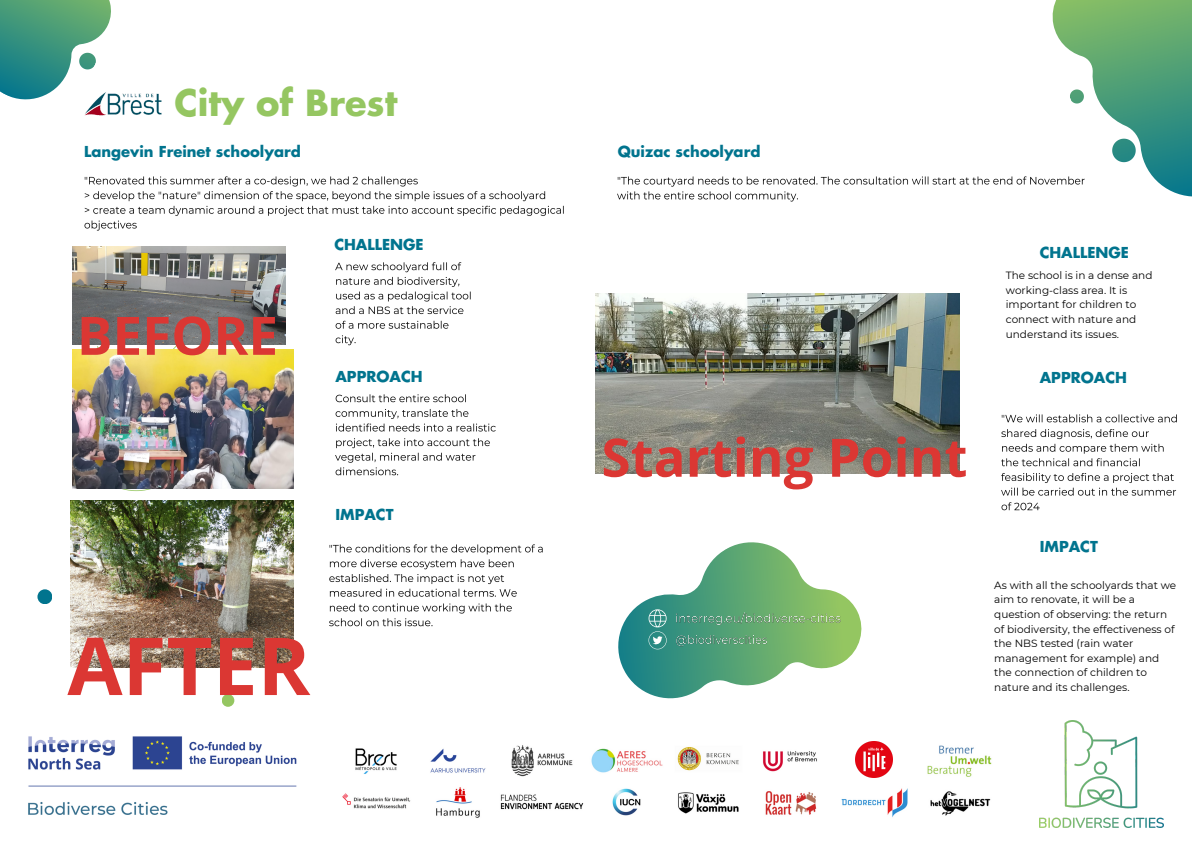
<style>
.page{position:relative;width:1192px;height:842px;background:#fff}
.page>*{position:absolute;margin:0;border:0;box-sizing:border-box;transform-origin:0 0}
.t1{font:700 80px "Open Sans";color:#db3733}
.t2{font:700 53px "Open Sans";color:#db3733}
.t3{font:700 35.25px "Futura LT Pro";color:#95c661}
.t4{font:700 14.75px "Futura LT Pro";color:#01748e}
.t5{font:10.5px/14.6px "Montserrat";color:#000}
</style>
<div class="page">
<svg style="left:618px;top:542px;width:244px;height:157px"></svg>
<svg style="left:1052px;top:0;width:140px;height:197px"></svg>
<div style="left:222px;top:694px;width:12px;height:13px;background:#95c661;border-radius:50%"></div>
<img style="left:676px;top:611px;width:166px;height:16px">
<svg style="left:649px;top:609px;width:18px;height:40px"></svg>
<img style="left:675px;top:633px;width:93px;height:15px">
<img style="left:342px;top:745px;width:321px;height:73px">
<img style="left:28px;top:736px;width:269px;height:79px">
<svg style="left:84px;top:488px;width:105px;height:3px"></svg>
<svg style="left:84px;top:345px;width:105px;height:5px"></svg>
<div style="left:37px;top:589px;width:15px;height:15px;background:#01748e;border-radius:50%"></div>
<img style="left:677px;top:745px;width:315px;height:72px">
<img style="left:1040px;top:720px;width:123px;height:107px">
<svg style="left:0;top:0;width:111px;height:100px"></svg>
<img style="left:84px;top:92px;width:78px;height:24px">
<img style="left:73px;top:247px;width:213px;height:98px">
<img style="left:73px;top:350px;width:221px;height:138px">
<img style="left:71px;top:500px;width:223px;height:167px">
<img style="left:596px;top:293px;width:364px;height:180px">
<img style="left:329px;top:544px;width:214px;height:83px">
<img style="left:335px;top:394px;width:161px;height:82px">
<img style="left:335px;top:262px;width:136px;height:84px">
<img style="left:1001px;top:414px;width:176px;height:97px">
<img style="left:84px;top:176px;width:480px;height:55px">
<img style="left:617px;top:174px;width:469px;height:28px">
<div style="left:827px;top:734px;width:94px;height:49px;background:#fff"></div>
<img style="left:856px;top:741px;width:36px;height:36px">
<p class="t3" style="left:174px;top:87px;width:224px">City of Brest</p>
<p class="t4" style="left:84px;top:145px;width:218px">Langevin Freinet schoolyard</p>
<p class="t4" style="left:618px;top:145px;width:144px">Quizac schoolyard</p>
<p class="t2" style="left:77px;top:298px;width:203px">BEFORE</p>
<p class="t4" style="left:334px;top:237px;width:91px">CHALLENGE</p>
<p class="t4" style="left:335px;top:370px;width:89px">APPROACH</p>
<p class="t4" style="left:335px;top:508px;width:60px">IMPACT</p>
<p class="t1" style="left:67px;top:609px;width:244px">AFTER</p>
<p class="t2" style="left:601px;top:420px;width:368px">Starting Point</p>
<p class="t4" style="left:1040px;top:246px;width:91px">CHALLENGE</p>
<p class="t5" style="left:1006px;top:268px;width:148px">The school is in a dense and working-class area. It is important for children to connect with nature and understand its issues.</p>
<p class="t4" style="left:1040px;top:371px;width:89px">APPROACH</p>
<p class="t4" style="left:1040px;top:540px;width:60px">IMPACT</p>
<p class="t5" style="left:994px;top:578px;width:184px">As with all the schoolyards that we aim to renovate, it will be a question of observing: the return of biodiversity, the effectiveness of the NBS tested (rain water management for example) and the connection of children to nature and its challenges.</p>
</div>
